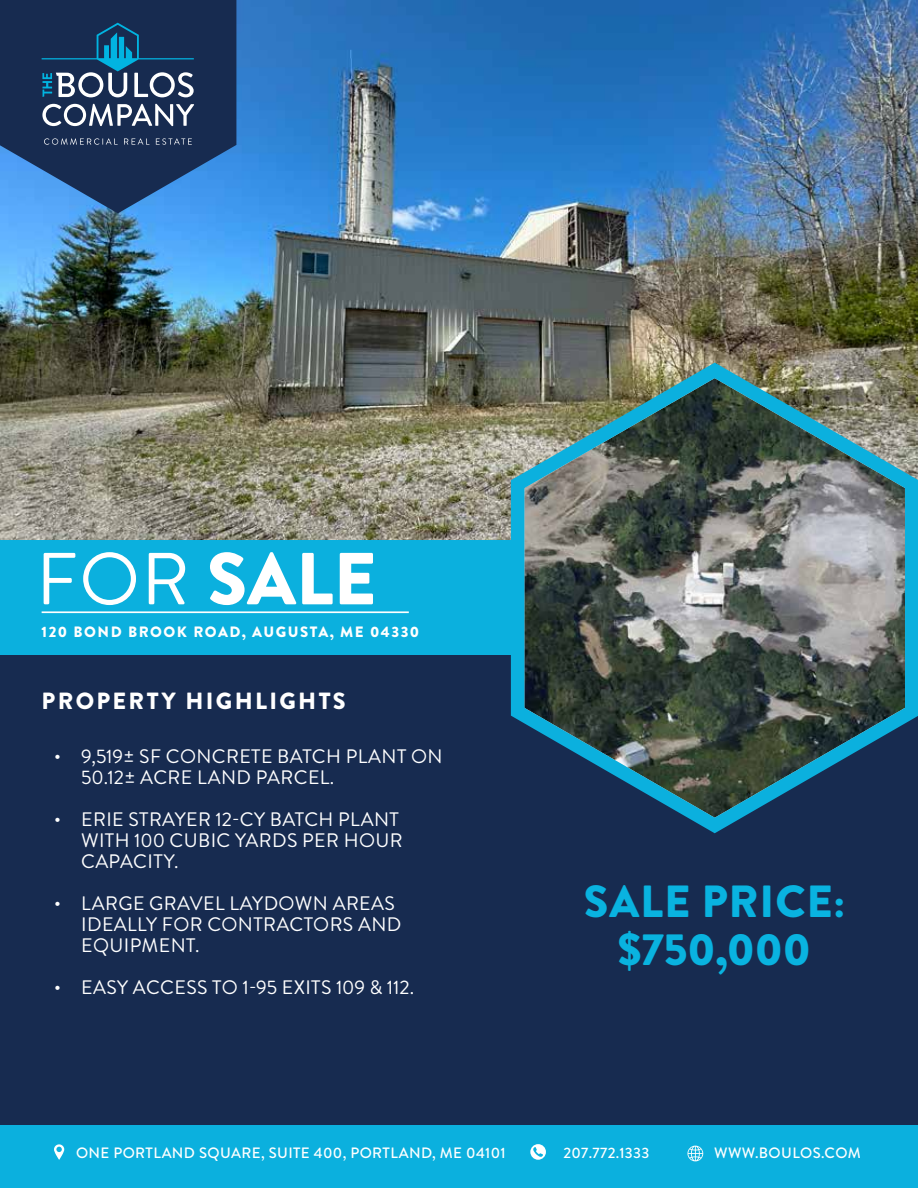
<style>
.page{position:relative;width:918px;height:1188px;background:#fff}
.page>*{position:absolute;margin:0;border:0;box-sizing:border-box;transform-origin:0 0}
.t1{font:900 73.5px "Brandon Grotesque";color:#fff}
.t2{font:900 45px/48px "Brandon Grotesque";letter-spacing:.02em;color:#09b3e0;text-align:center}
.t3{font:900 23.4px "Brandon Grotesque";letter-spacing:.1em;color:#fff}
.t4{font:19.5px/21px "Brandon Grotesque";letter-spacing:.02em;color:#fff}
.t5{font:500 15px "Brandon Grotesque";letter-spacing:.025em;color:#fff}
.t6{font:900 15px "Brandon Grotesque";letter-spacing:.1em;color:#fff}
.s1{font-weight:400}
</style>
<div class="page">
<div style="left:0;top:482px;width:918px;height:706px;background:#172b50"></div>
<img style="left:0;top:0;width:918px;height:540px">
<svg style="left:0;top:0;width:236px;height:213px;background:#224575"></svg>
<svg style="left:42px;top:104px;width:152px;height:22px"></svg>
<svg style="left:42px;top:23px;width:152px;height:74px;background:#2d4e70"></svg>
<svg style="left:44px;top:138px;width:74px;height:7px"></svg>
<svg style="left:124px;top:138px;width:25px;height:7px"></svg>
<svg style="left:156px;top:138px;width:36px;height:7px"></svg>
<div style="left:0;top:540px;width:918px;height:114px;background:#0bb0de"></div>
<img style="left:499px;top:352px;width:419px;height:482px">
<hr style="left:42px;top:611px;width:367px;height:2px;background:#fff">
<div style="left:0;top:1125px;width:918px;height:63px;background:#0bb0de"></div>
<svg style="left:54px;top:1144px;width:10px;height:16px"></svg>
<svg style="left:530px;top:1144px;width:16px;height:16px"></svg>
<svg style="left:687px;top:1146px;width:16px;height:15px"></svg>
<h1 class="t1" style="left:36px;top:527px;width:342px"><span class="s1">FOR</span> SALE</h1>
<p class="t6" style="left:42px;top:621px;width:379px">120 BOND BROOK ROAD, AUGUSTA, ME 04330</p>
<p class="t3" style="left:42px;top:684px;width:306px">PROPERTY HIGHLIGHTS</p>
<p class="t4" style="left:81px;top:746px;width:363px;text-indent:-27px">• 9,519± SF CONCRETE BATCH PLANT ON<br>50.12± ACRE LAND PARCEL.</p>
<p class="t4" style="left:81px;top:809px;width:323px;text-indent:-27px">• ERIE STRAYER 12-CY BATCH PLANT<br>WITH 100 CUBIC YARDS PER HOUR<br>CAPACITY.</p>
<p class="t4" style="left:81px;top:893px;width:322px;text-indent:-27px">• LARGE GRAVEL LAYDOWN AREAS<br>IDEALLY FOR CONTRACTORS AND<br>EQUIPMENT.</p>
<p class="t4" style="left:54px;top:977px;width:361px">• EASY ACCESS TO 1-95 EXITS 109 &amp; 112.</p>
<h2 class="t2" style="left:584px;top:878px;width:263px">SALE PRICE: $750,000</h2>
<p class="t5" style="left:76px;top:1143px;width:431px">ONE PORTLAND SQUARE, SUITE 400, PORTLAND, ME 04101</p>
<p class="t5" style="left:563px;top:1143px;width:88px">207.772.1333</p>
<p class="t5" style="left:714px;top:1143px;width:148px">WWW.BOULOS.COM</p>
</div>
